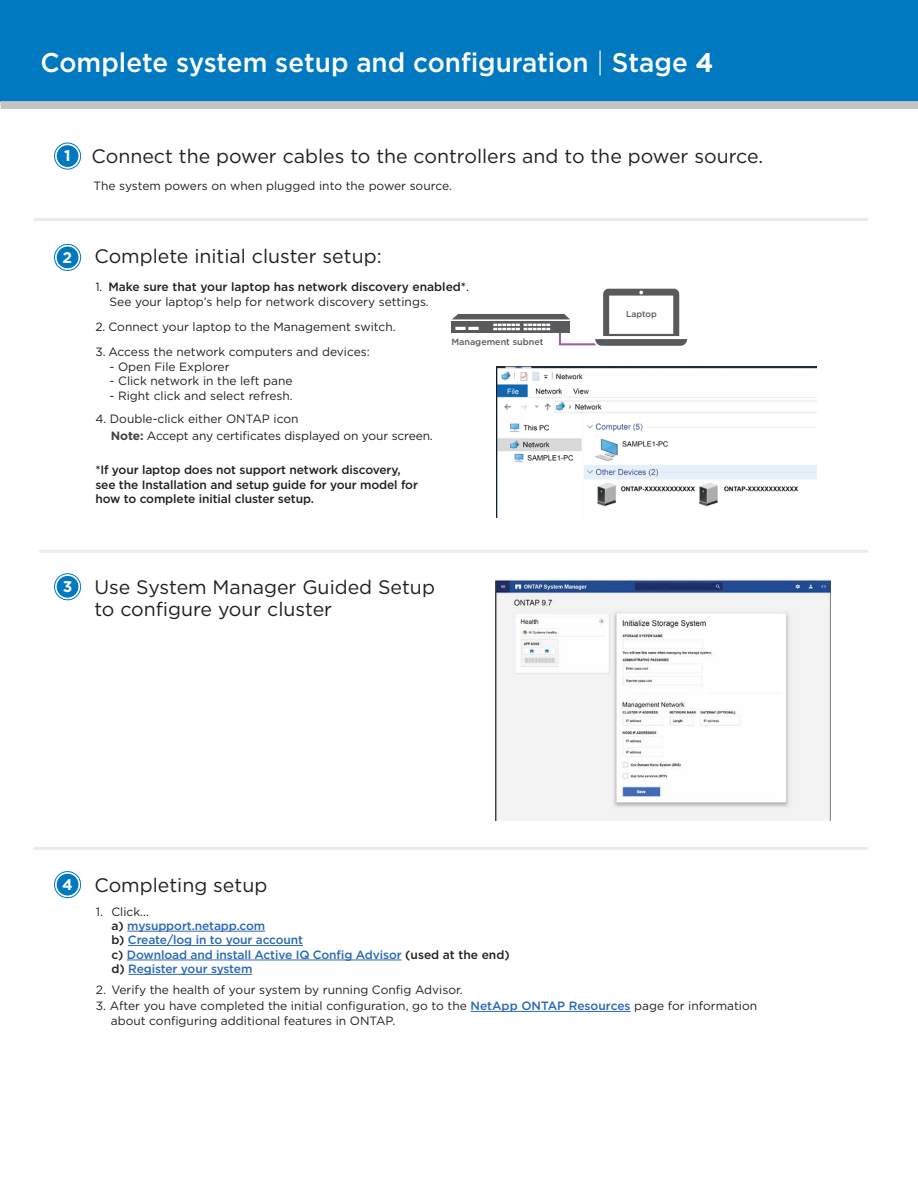
<style>
.page{position:relative;width:918px;height:1188px;background:#fff}
.page>*{position:absolute;margin:0;border:0;box-sizing:border-box;transform-origin:0 0}
.t1{font:500 27px "Gotham";color:#fff}
.t2{font:19.5px/21.4px "Gotham";color:#221f1f}
.t3{font:12px/14.4px "Gotham";color:#231f20}
.t4{font:500 12px/14.4px "Gotham";letter-spacing:-.01em;color:#2a69b3}
.t5{font:500 12px/14.4px "Gotham";letter-spacing:-.01em;color:#231f20}
.t6{font:500 9px "Gotham";color:#595a5c}
.t7{font:500 8.55px "Gotham";color:#595a5c}
.s1{font-weight:300}
.s2{font-weight:700}
.s3{font-weight:700;font-size:15.38px;color:#fff}
.s4{font-weight:500}
.s5{font-weight:700;color:#424143}
.s6{font-weight:400;color:#231f20}
.s7{color:#231f20}
.s8{font-weight:500;color:#2a69b3}
</style>
<div class="page">
<div style="left:57px;top:247px;width:21px;height:21px;background:#0079c1;border-radius:50%"></div>
<div style="left:54px;top:244px;width:27px;height:27px;border:1px solid #0079c1;border-radius:50%"></div>
<svg style="left:452px;top:288px;width:236px;height:58px"></svg>
<img style="left:496px;top:367px;width:321px;height:150px">
<hr style="left:35px;top:847px;width:832px;height:3px;background:#bcbec0">
<div style="left:57px;top:874px;width:21px;height:22px;background:#0079c1;border-radius:50%"></div>
<div style="left:54px;top:871px;width:27px;height:27px;border:1px solid #0079c1;border-radius:50%"></div>
<hr style="left:127px;top:931px;width:138px;height:1px;background:#2a69b3">
<hr style="left:128px;top:945px;width:175px;height:1px;background:#2a69b3">
<hr style="left:127px;top:960px;width:275px;height:1px;background:#2a69b3">
<hr style="left:128px;top:974px;width:124px;height:1px;background:#2a69b3">
<hr style="left:471px;top:1011px;width:160px;height:1px;background:#2a69b3">
<div style="left:57px;top:576px;width:21px;height:22px;background:#0079c1;border-radius:50%"></div>
<div style="left:54px;top:573px;width:27px;height:27px;border:1px solid #0079c1;border-radius:50%"></div>
<img style="left:495px;top:580px;width:335px;height:240px">
<hr style="left:35px;top:218px;width:832px;height:3px;background:#bcbec0">
<hr style="left:40px;top:550px;width:827px;height:3px;background:#bcbec0">
<div style="left:57px;top:145px;width:21px;height:22px;background:#0079c1;border-radius:50%"></div>
<div style="left:54px;top:143px;width:27px;height:27px;border:1px solid #0079c1;border-radius:50%"></div>
<div style="left:0;top:0;width:918px;height:102px;background:#0079c1"></div>
<svg style="left:0;top:101px;width:918px;height:8px;background:#c1c2c2"></svg>
<h1 class="t1" style="left:40px;top:45px;width:675px">Complete system setup and configuration <span class="s1">|</span> Stage <span class="s2">4</span></h1>
<h2 class="t2" style="left:64px;top:145px;width:700px"><span class="s3">1</span> Connect the power cables to the controllers and to the power source.</h2>
<p class="t3" style="left:94px;top:178px;width:360px">The system powers on when plugged into the power source.</p>
<h2 class="t2" style="left:63px;top:245px;width:321px"><span class="s3">2</span> Complete initial cluster setup:</h2>
<p class="t3" style="left:110px;top:280px;width:361px;text-indent:-14px">1. <span class="s4">Make sure that your laptop has network discovery enabled*</span>.<br>See your laptop’s help for network discovery settings.</p>
<p class="t3" style="left:95px;top:320px;width:302px">2. Connect your laptop to the Management switch.</p>
<p class="t3" style="left:95px;top:345px;width:276px">3. Access the network computers and devices:</p>
<p class="t3" style="left:110px;top:359px;width:122px">- Open File Explorer</p>
<p class="t3" style="left:110px;top:373px;width:185px">- Click network in the left pane</p>
<p class="t3" style="left:110px;top:388px;width:185px">- Right click and select refresh.</p>
<p class="t3" style="left:111px;top:410px;width:323px;line-height:16.6px;text-indent:-16px">4. Double-click either ONTAP icon<br><span class="s5">Note:</span> Accept any certificates displayed on your screen.</p>
<p class="t5" style="left:95px;top:463px;width:324px">*If your laptop does not support network discovery, see the Installation and setup guide for your model for how to complete initial cluster setup.</p>
<p class="t6" style="left:451px;top:336px;width:94px">Management subnet</p>
<h2 class="t2" style="left:94px;top:576px;width:342px;text-indent:-32px"><span class="s3">3</span> Use System Manager Guided Setup to configure your cluster</h2>
<p class="t7" style="left:626px;top:308px;width:32px">Laptop</p>
<h2 class="t2" style="left:62px;top:874px;width:207px"><span class="s3">4</span> Completing setup</h2>
<p class="t4" style="left:111px;top:904px;width:400px;text-indent:-15px"><span class="s6">1. Click...<br></span><span class="s7">a)</span> mysupport.netapp.com<br><span class="s7">b)</span> Create/log in to your account<br><span class="s7">c)</span> Download and install Active IQ Config Advisor <span class="s7">(used at the end) d)</span> Register your system</p>
<p class="t3" style="left:96px;top:982px;width:368px">2. Verify the health of your system by running Config Advisor.</p>
<p class="t3" style="left:111px;top:999px;width:648px;text-indent:-15px">3. After you have completed the initial configuration, go to the <span class="s8">NetApp ONTAP Resources</span> page for information about configuring additional features in ONTAP.</p>
</div>
